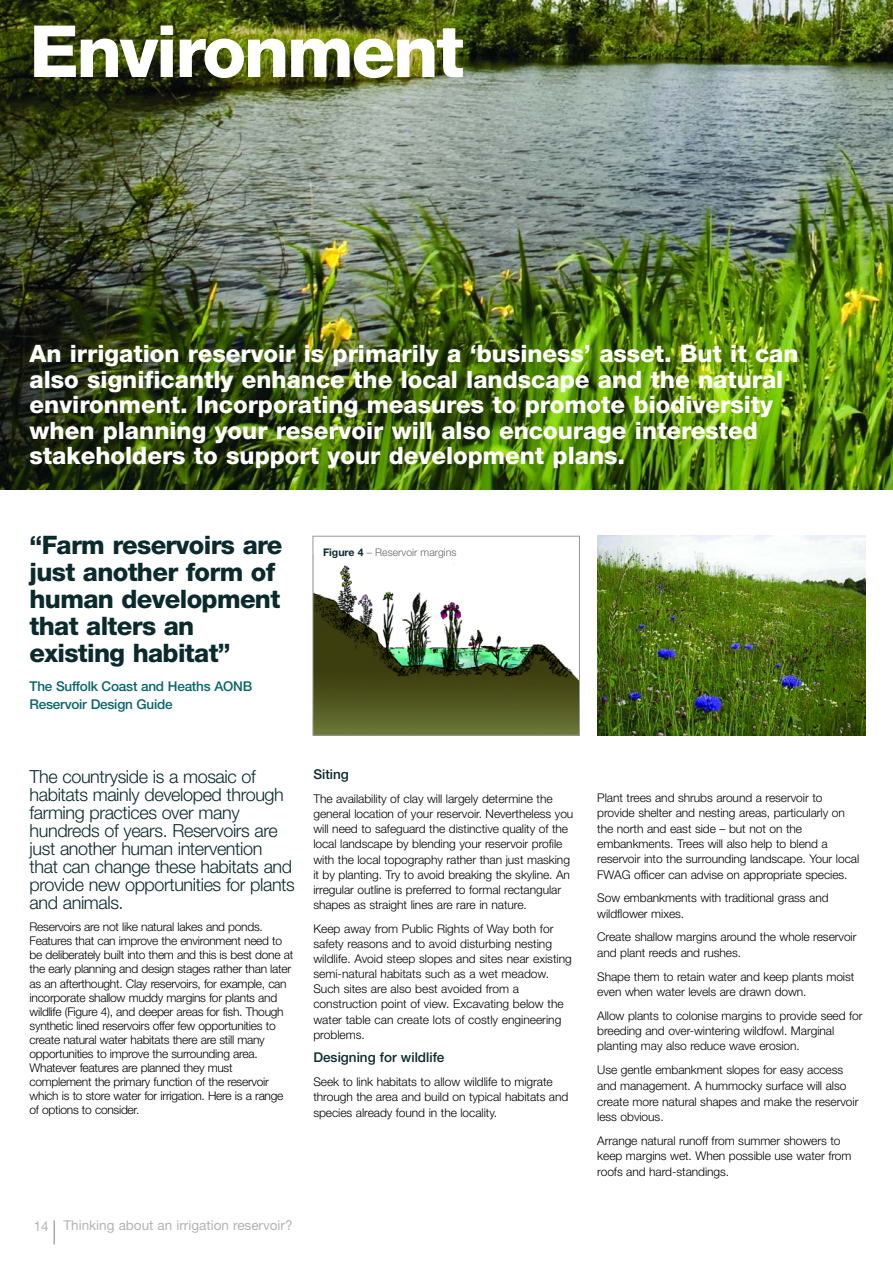
<style>
.page{position:relative;width:893px;height:1263px;background:#fff}
.page>*{position:absolute;margin:0;border:0;box-sizing:border-box;transform-origin:0 0}
.t1{font:800 72px "Helvetica Neue";letter-spacing:-.03em;color:#fff}
.t2{font:800 25.5px/27px "Helvetica Neue";letter-spacing:-.025em;color:#0a2a2d}
.t3{font:800 24px/25.5px "Helvetica Neue";color:#fff}
.t4{font:300 18px/18px "Helvetica Neue";letter-spacing:-.02em;color:#0a2a2d}
.t5{font:500 13.5px/18px "Helvetica Neue";letter-spacing:-.015em;color:#09656b}
.t6{font:13.5px "Helvetica Neue";color:#b3b3b3}
.t7{font:500 13.5px "Helvetica Neue";color:#0a2a2d}
.t8{font:300 12px/15.1px "Helvetica Neue";letter-spacing:-.005em;color:#000}
.t9{font:300 10.5px "Helvetica Neue";color:#666}
.s1{font-weight:700;color:#0a2a2d}
</style>
<div class="page">
<img style="left:314px;top:563px;width:264px;height:171px">
<div style="left:312px;top:536px;width:268px;height:200px;border:1px solid #999"></div>
<svg style="left:54px;top:1220px;width:1px;height:24px"></svg>
<img style="left:0;top:0;width:893px;height:489px">
<img style="left:597px;top:536px;width:268px;height:200px">
<h1 class="t1" style="left:30px;top:26px;width:436px">Environment</h1>
<p class="t3" style="left:30px;top:343px;width:770px">An irrigation reservoir is primarily a ‘business’ asset. But it can also significantly enhance the local landscape and the natural environment. Incorporating measures to promote biodiversity when planning your reservoir will also encourage interested stakeholders to support your development plans.</p>
<h2 class="t2" style="left:30px;top:534px;width:254px">“Farm reservoirs are just another form of human development that alters an existing habitat”</h2>
<p class="t5" style="left:30px;top:678px;width:224px">The Suffolk Coast and Heaths AONB<br>Reservoir Design Guide</p>
<p class="t9" style="left:323px;top:549px;width:135px"><span class="s1">Figure 4</span> – Reservoir margins</p>
<p class="t4" style="left:30px;top:769px;width:267px">The countryside is a mosaic of habitats mainly developed through farming practices over many hundreds of years. Reservoirs are just another human intervention that can change these habitats and provide new opportunities for plants and animals.</p>
<p class="t8" style="left:30px;top:921px;width:265px;line-height:14.1px">Reservoirs are not like natural lakes and ponds.<br>Features that can improve the environment need to be deliberately built into them and this is best done at the early planning and design stages rather than later as an afterthought. Clay reservoirs, for example, can incorporate shallow muddy margins for plants and wildlife (Figure 4), and deeper areas for fish. Though synthetic lined reservoirs offer few opportunities to create natural water habitats there are still many opportunities to improve the surrounding area.<br>Whatever features are planned they must complement the primary function of the reservoir which is to store water for irrigation. Here is a range of options to consider.</p>
<p class="t7" style="left:313px;top:770px;width:37px">Siting</p>
<p class="t8" style="left:313px;top:792px;width:261px">The availability of clay will largely determine the general location of your reservoir. Nevertheless you will need to safeguard the distinctive quality of the local landscape by blending your reservoir profile with the local topography rather than just masking it by planting. Try to avoid breaking the skyline. An irregular outline is preferred to formal rectangular shapes as straight lines are rare in nature.</p>
<p class="t8" style="left:313px;top:922px;width:260px">Keep away from Public Rights of Way both for safety reasons and to avoid disturbing nesting wildlife. Avoid steep slopes and sites near existing semi-natural habitats such as a wet meadow.<br>Such sites are also best avoided from a construction point of view. Excavating below the water table can create lots of costly engineering problems.</p>
<p class="t7" style="left:313px;top:1053px;width:133px">Designing for wildlife</p>
<p class="t8" style="left:313px;top:1075px;width:256px">Seek to link habitats to allow wildlife to migrate through the area and build on typical habitats and species already found in the locality.</p>
<p class="t6" style="left:34px;top:1221px;width:260px">14 Thinking about an irrigation reservoir?</p>
<p class="t8" style="left:597px;top:791px;width:263px">Plant trees and shrubs around a reservoir to provide shelter and nesting areas, particularly on the north and east side – but not on the embankments. Trees will also help to blend a reservoir into the surrounding landscape. Your local FWAG officer can advise on appropriate species.</p>
<p class="t8" style="left:597px;top:892px;width:233px">Sow embankments with traditional grass and wildflower mixes.</p>
<p class="t8" style="left:597px;top:931px;width:261px">Create shallow margins around the whole reservoir and plant reeds and rushes.</p>
<p class="t8" style="left:597px;top:970px;width:259px">Shape them to retain water and keep plants moist even when water levels are drawn down.</p>
<p class="t8" style="left:597px;top:1009px;width:267px">Allow plants to colonise margins to provide seed for breeding and over-wintering wildfowl. Marginal planting may also reduce wave erosion.</p>
<p class="t8" style="left:597px;top:1063px;width:263px;line-height:15.6px">Use gentle embankment slopes for easy access and management. A hummocky surface will also create more natural shapes and make the reservoir less obvious.</p>
<p class="t8" style="left:597px;top:1134px;width:256px">Arrange natural runoff from summer showers to keep margins wet. When possible use water from roofs and hard-standings.</p>
</div>
